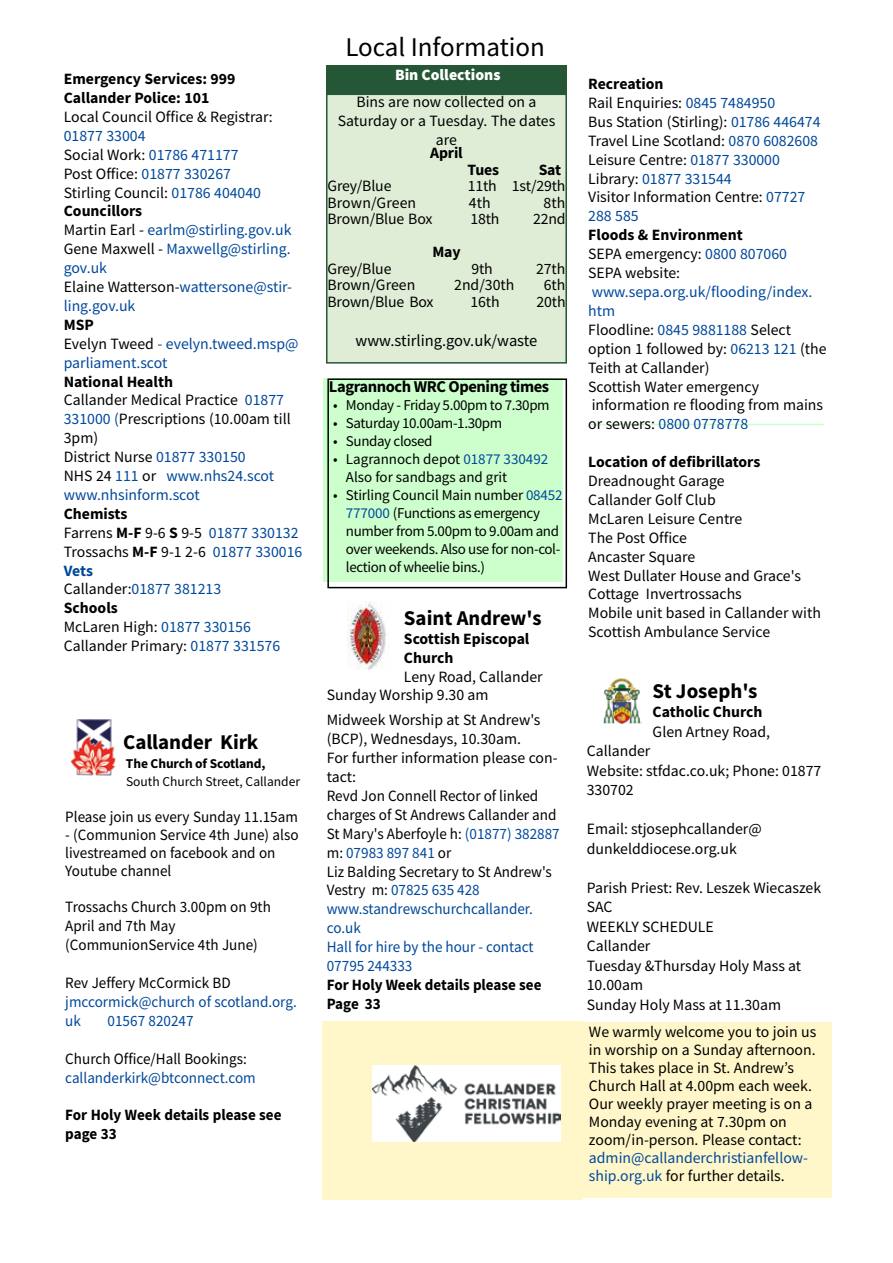
<style>
.page{position:relative;width:893px;height:1263px;background:#fff}
.page>*{position:absolute;margin:0;border:0;box-sizing:border-box;transform-origin:0 0}
.t1{font:27px "Source Sans Pro";color:#000}
.t2{font:700 21px "Source Sans Pro";letter-spacing:-.005em;color:#000}
.t3{font:16.5px "Source Sans Pro";color:#000}
.t4{font:700 16.5px "Source Sans Pro";letter-spacing:-.025em;color:#000}
.t5{font:15.75px/18.9px "Source Sans Pro";color:#000}
.t6{font:15.75px/18.9px "Source Sans Pro";color:#00489a}
.t7{font:15.75px/18px "Source Sans Pro";color:#000;scale:.96 1}
.t8{font:700 15.75px/18.9px "Source Sans Pro";color:#000}
.t9{font:15.75px/18.9px "Source Sans Pro";color:#00489a;scale:.96 1}
.t10{font:700 15.75px/18.9px "Source Sans Pro";color:#000;scale:.96 1}
.t11{font:900 15.75px "Source Sans Pro";color:#fff}
.t12{font:15px/18px "Source Sans Pro";letter-spacing:-.025em;color:#000}
.t13{font:15px/18px "Source Sans Pro";color:#000}
.t14{font:13.5px "Source Sans Pro";color:#000}
.t15{font:700 13.5px "Source Sans Pro";letter-spacing:-.005em;color:#000}
.s1{color:#000}
.s2{font-weight:700;color:#000}
.s3{font-weight:700}
.s4{color:#00489a}
.s5{font-weight:700;color:#00489a}
</style>
<div class="page">
<div style="left:323px;top:378px;width:240px;height:204px;background:#cfc"></div>
<hr style="left:591px;top:424px;width:232px;height:1px;background:#cfc">
<div style="left:582px;top:1022px;width:250px;height:176px;background:#fff7c9"></div>
<div style="left:323px;top:1022px;width:260px;height:178px;background:#fff7c9"></div>
<div style="left:326px;top:65px;width:241px;height:29px;background:#255737"></div>
<div style="left:327px;top:94px;width:239px;height:269px;background:#dfedd6"></div>
<div style="left:326px;top:94px;width:241px;height:270px;border:2px solid #255737"></div>
<div style="left:327px;top:378px;width:240px;height:210px;border:2px solid #000"></div>
<img style="left:347px;top:602px;width:39px;height:67px">
<img style="left:603px;top:678px;width:38px;height:46px">
<img style="left:70px;top:719px;width:46px;height:57px">
<img style="left:372px;top:1065px;width:188px;height:76px">
<p class="t8" style="left:64px;top:69px;width:173px">Emergency Services: 999<br>Callander Police: 101</p>
<p class="t5" style="left:64px;top:107px;width:211px">Local Council Office &amp; Registrar:</p>
<p class="t6" style="left:64px;top:126px;width:230px">01877 33004<br><span class="s1">Social Work:</span> 01786 471177<br><span class="s1">Post Office:</span> 01877 330267<br><span class="s1">Stirling Council:</span> 01786 404040<br><span class="s2">Councillors<br></span><span class="s1">Martin Earl -</span> earlm@stirling.gov.uk<br><span class="s1">Gene Maxwell -</span> Maxwellg@stirling. gov.uk<br><span class="s1">Elaine Watterson-</span>wattersone@stir&shy;ling.gov.uk</p>
<p class="t6" style="left:64px;top:315px;width:236px"><span class="s2">MSP<br></span><span class="s1">Evelyn Tweed</span> - evelyn.tweed.msp@ parliament.scot</p>
<p class="t5" style="left:64px;top:372px;width:228px"><span class="s3">National Health<br></span>Callander Medical Practice <span class="s4">01877<br>331000 (</span>Prescriptions (10.00am till<br>3pm)<br>District Nurse <span class="s4">01877 330150<br></span>NHS 24 <span class="s4">111</span> or <span class="s4">www.nhs24.scot www.nhsinform.scot</span></p>
<p class="t5" style="left:64px;top:504px;width:240px"><span class="s3">Chemists<br></span>Farrens <span class="s3">M-F</span> 9-6 <span class="s3">S</span> 9-5 <span class="s4">01877 330132<br></span>Trossachs <span class="s3">M-F</span> 9-1 2-6 <span class="s4">01877 330016<br></span><span class="s5">Vets<br></span>Callander:<span class="s4">01877 381213<br></span><span class="s3">Schools<br></span>McLaren High: <span class="s4">01877 330156<br></span>Callander Primary: <span class="s4">01877 331576</span></p>
<h2 class="t2" style="left:123px;top:727px;width:137px">Callander Kirk</h2>
<p class="t15" style="left:126px;top:754px;width:141px">The Church of Scotland,</p>
<p class="t14" style="left:126px;top:773px;width:176px">South Church Street, Callander</p>
<p class="t7" style="left:65px;top:808px;width:244px">Please join us every Sunday 11.15am</p>
<p class="t7" style="left:65px;top:826px;width:244px">- (Communion Service 4th June) also livestreamed on facebook and on<br>Youtube channel</p>
<p class="t7" style="left:65px;top:898px;width:216px;line-height:18.9px">Trossachs Church 3.00pm on 9th<br>April and 7th May (CommunionService 4th June)</p>
<p class="t7" style="left:65px;top:974px;width:174px">Rev Jeffery McCormick BD</p>
<p class="t9" style="left:65px;top:992px;width:243px">jmccormick@church of scotland.org. uk</p>
<p class="t9" style="left:108px;top:1011px;width:91px">01567 820247</p>
<p class="t7" style="left:65px;top:1049px;width:191px">Church Office/Hall Bookings:</p>
<p class="t9" style="left:65px;top:1068px;width:200px">callanderkirk@btconnect.com</p>
<p class="t10" style="left:65px;top:1105px;width:227px">For Holy Week details please see page 33</p>
<h1 class="t1" style="left:345px;top:30px;width:201px">Local Information</h1>
<p class="t11" style="left:395px;top:64px;width:107px">Bin Collections</p>
<p class="t5" style="left:338px;top:92px;width:219px;text-align:center">Bins are now collected on a<br>Saturday or a Tuesday. The dates are</p>
<p class="t8" style="left:430px;top:143px;width:34px">April</p>
<p class="t8" style="left:467px;top:160px;width:33px">Tues</p>
<p class="t8" style="left:539px;top:160px;width:24px">Sat</p>
<p class="t5" style="left:328px;top:176px;width:65px">Grey/Blue</p>
<p class="t5" style="left:468px;top:176px;width:99px">11th 1st/29th</p>
<p class="t5" style="left:328px;top:193px;width:90px">Brown/Green</p>
<p class="t5" style="left:469px;top:193px;width:23px">4th</p>
<p class="t5" style="left:543px;top:193px;width:23px">8th</p>
<p class="t5" style="left:328px;top:209px;width:107px">Brown/Blue Box</p>
<p class="t5" style="left:470px;top:209px;width:31px">18th</p>
<p class="t5" style="left:533px;top:209px;width:34px">22nd</p>
<p class="t8" style="left:432px;top:242px;width:30px">May</p>
<p class="t5" style="left:328px;top:259px;width:65px">Grey/Blue</p>
<p class="t5" style="left:471px;top:259px;width:23px">9th</p>
<p class="t5" style="left:536px;top:259px;width:31px">27th</p>
<p class="t5" style="left:328px;top:275px;width:89px">Brown/Green</p>
<p class="t5" style="left:454px;top:275px;width:62px">2nd/30th</p>
<p class="t5" style="left:544px;top:275px;width:23px">6th</p>
<p class="t5" style="left:328px;top:292px;width:108px">Brown/Blue Box</p>
<p class="t5" style="left:470px;top:292px;width:31px">16th</p>
<p class="t5" style="left:536px;top:292px;width:31px">20th</p>
<p class="t3" style="left:356px;top:330px;width:183px">www.stirling.gov.uk/waste</p>
<p class="t4" style="left:329px;top:376px;width:222px">Lagrannoch WRC Opening times</p>
<p class="t12" style="left:333px;top:396px;width:218px">• Monday - Friday 5.00pm to 7.30pm</p>
<p class="t12" style="left:333px;top:414px;width:171px">• Saturday 10.00am-1.30pm</p>
<p class="t12" style="left:333px;top:432px;width:101px">• Sunday closed</p>
<p class="t13" style="left:346px;top:450px;width:204px;text-indent:-13px">• Lagrannoch depot <span class="s4">01877 330492<br></span>Also for sandbags and grit</p>
<p class="t12" style="left:346px;top:486px;width:218px;text-indent:-13px">• Stirling Council Main number <span class="s4">08452<br>777000</span> (Functions as emergency number from 5.00pm to 9.00am and over weekends. Also use for non-col&shy;lection of wheelie bins.)</p>
<h2 class="t2" style="left:404px;top:604px;width:139px">Saint Andrew's</h2>
<p class="t8" style="left:404px;top:629px;width:127px">Scottish Episcopal<br>Church</p>
<p class="t5" style="left:327px;top:668px;width:217px;line-height:18px;text-indent:77px">Leny Road, Callander<br>Sunday Worship 9.30 am</p>
<p class="t5" style="left:327px;top:710px;width:234px">Midweek Worship at St Andrew's (BCP), Wednesdays, 10.30am.<br>For further information please con&shy;tact:<br>Revd Jon Connell Rector of linked charges of St Andrews Callander and<br>St Mary's Aberfoyle h: <span class="s4">(01877) 382887 </span>m: <span class="s4">07983 897 841</span> or<br>Liz Balding Secretary to St Andrew's<br>Vestry m: <span class="s4">07825 635 428 www.standrewschurchcallander. co.uk<br>Hall for hire by the hour - contact<br>07795 244333</span></p>
<p class="t10" style="left:327px;top:975px;width:225px">For Holy Week details please see<br>Page 33</p>
<p class="t5" style="left:588px;top:74px;width:234px"><span class="s3">Recreation<br></span>Rail Enquiries: <span class="s4">0845 7484950<br></span>Bus Station (Stirling): <span class="s4">01786 446474<br></span>Travel Line Scotland: <span class="s4">0870 6082608<br></span>Leisure Centre: <span class="s4">01877 330000<br></span>Library: <span class="s4">01877 331544<br></span>Visitor Information Centre: <span class="s4">07727<br>288 585</span></p>
<p class="t5" style="left:588px;top:225px;width:200px"><span class="s3">Floods &amp; Environment<br></span>SEPA emergency: <span class="s4">0800 807060<br></span>SEPA website:</p>
<p class="t5" style="left:588px;top:282px;width:240px"><span class="s4">www.sepa.org.uk/flooding/index. htm<br></span>Floodline: <span class="s4">0845 9881188</span> Select option 1 followed by: <span class="s4">06213 121</span> (the<br>Teith at Callander)<br>Scottish Water emergency information re flooding from mains or sewers: <span class="s4">0800 0778778</span></p>
<p class="t8" style="left:588px;top:452px;width:174px">Location of defibrillators</p>
<p class="t5" style="left:588px;top:471px;width:234px">Dreadnought Garage<br>Callander Golf Club<br>McLaren Leisure Centre<br>The Post Office<br>Ancaster Square<br>West Dullater House and Grace's<br>Cottage Invertrossachs<br>Mobile unit based in Callander with<br>Scottish Ambulance Service</p>
<h2 class="t2" style="left:653px;top:676px;width:106px">St Joseph's</h2>
<p class="t8" style="left:653px;top:702px;width:111px">Catholic Church</p>
<p class="t5" style="left:653px;top:722px;width:119px">Glen Artney Road,</p>
<p class="t5" style="left:587px;top:741px;width:236px;line-height:19.5px">Callander<br>Website: stfdac.co.uk; Phone: 01877<br>330702</p>
<p class="t5" style="left:587px;top:819px;width:176px;line-height:19.5px">Email: stjosephcallander@ dunkelddiocese.org.uk</p>
<p class="t5" style="left:587px;top:877px;width:236px;line-height:19.5px">Parish Priest: Rev. Leszek Wiecaszek<br>SAC<br>WEEKLY SCHEDULE<br>Callander<br>Tuesday &amp;Thursday Holy Mass at<br>10.00am<br>Sunday Holy Mass at 11.30am</p>
<p class="t5" style="left:589px;top:1022px;width:229px;line-height:18px">We warmly welcome you to join us in worship on a Sunday afternoon.<br>This takes place in St. Andrew’s<br>Church Hall at 4.00pm each week.<br>Our weekly prayer meeting is on a<br>Monday evening at 7.30pm on zoom/in-person. Please contact:</p>
<p class="t6" style="left:589px;top:1148px;width:221px;line-height:18px">admin@callanderchristianfellow&shy;ship.org.uk <span class="s1">for further details.</span></p>
</div>
